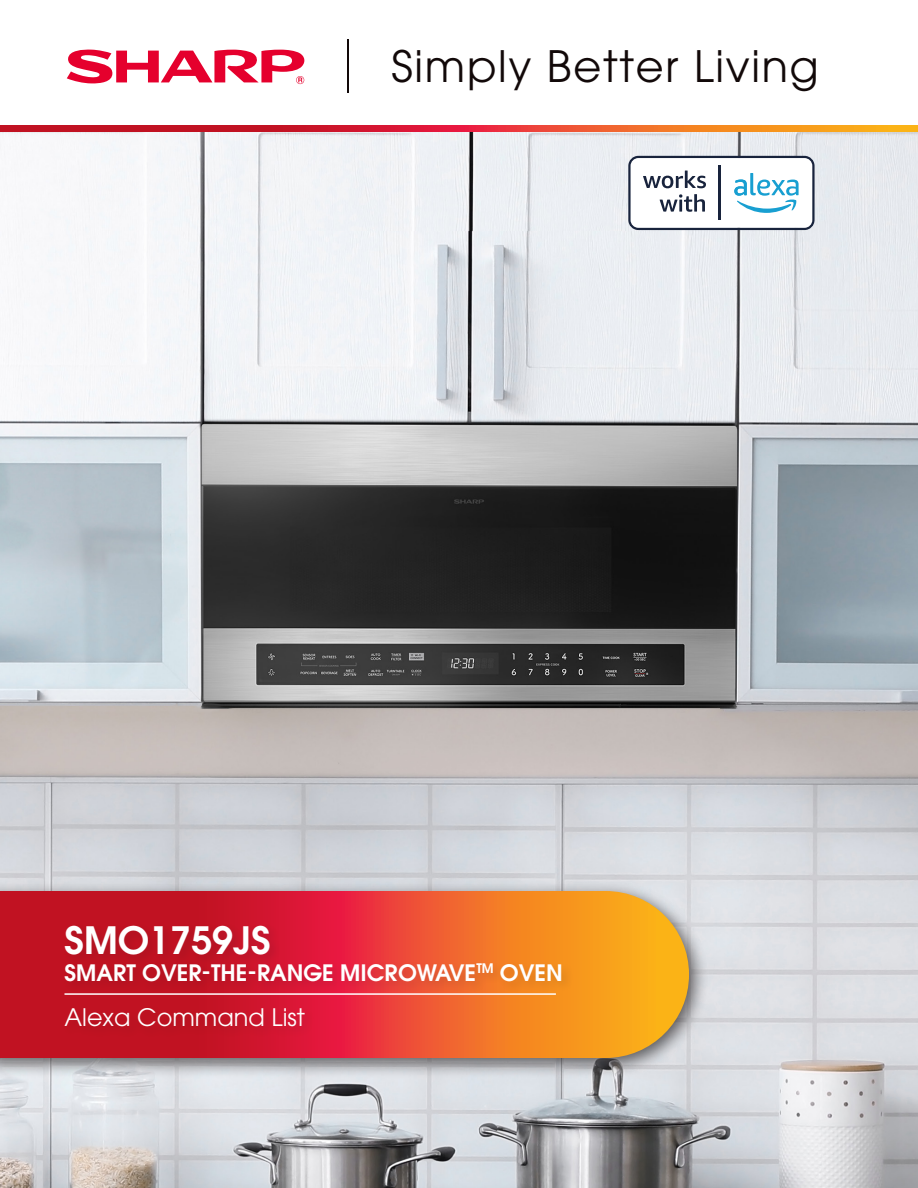
<style>
.page{position:relative;width:918px;height:1188px;background:#fff}
.page>*{position:absolute;margin:0;border:0;box-sizing:border-box;transform-origin:0 0}
.t1{font:43.05px "ITC Avant Garde Std";letter-spacing:.04em;color:#120909}
.t2{font:600 37.5px "ITC Avant Garde Std";color:#fff}
.t3{font:24px "ITC Avant Garde Std";color:#fff}
.t4{font:600 22.5px "ITC Avant Garde Std";color:#fff}
</style>
<div class="page">
<img style="left:0;top:132px;width:918px;height:1056px">
<div style="left:0;top:881px;width:709px;height:197px;background:#231f20;opacity:.7"></div>
<svg style="left:0;top:891px;width:689px;height:167px;background:#dd572c"></svg>
<svg style="left:67px;top:49px;width:238px;height:35px"></svg>
<hr style="left:347px;top:40px;width:2px;height:53px;background:#120909">
<div style="left:62px;top:922px;width:512px;height:116px;background:#231f20;opacity:.14"></div>
<hr style="left:64px;top:993px;width:492px;height:2px;background:#fff">
<svg style="left:0;top:126px;width:918px;height:6px;background:#de4528"></svg>
<svg style="left:628px;top:156px;width:187px;height:74px"></svg>
<p class="t1" style="left:391px;top:40px;width:429px">Simply Better Living</p>
<p class="t2" style="left:64px;top:915px;width:208px">SMO1759JS</p>
<p class="t4" style="left:64px;top:958px;width:500px">SMART OVER-THE-RANGE MICROWAVE<sup>TM</sup> OVEN</p>
<p class="t3" style="left:64px;top:1002px;width:242px">Alexa Command List</p>
</div>
